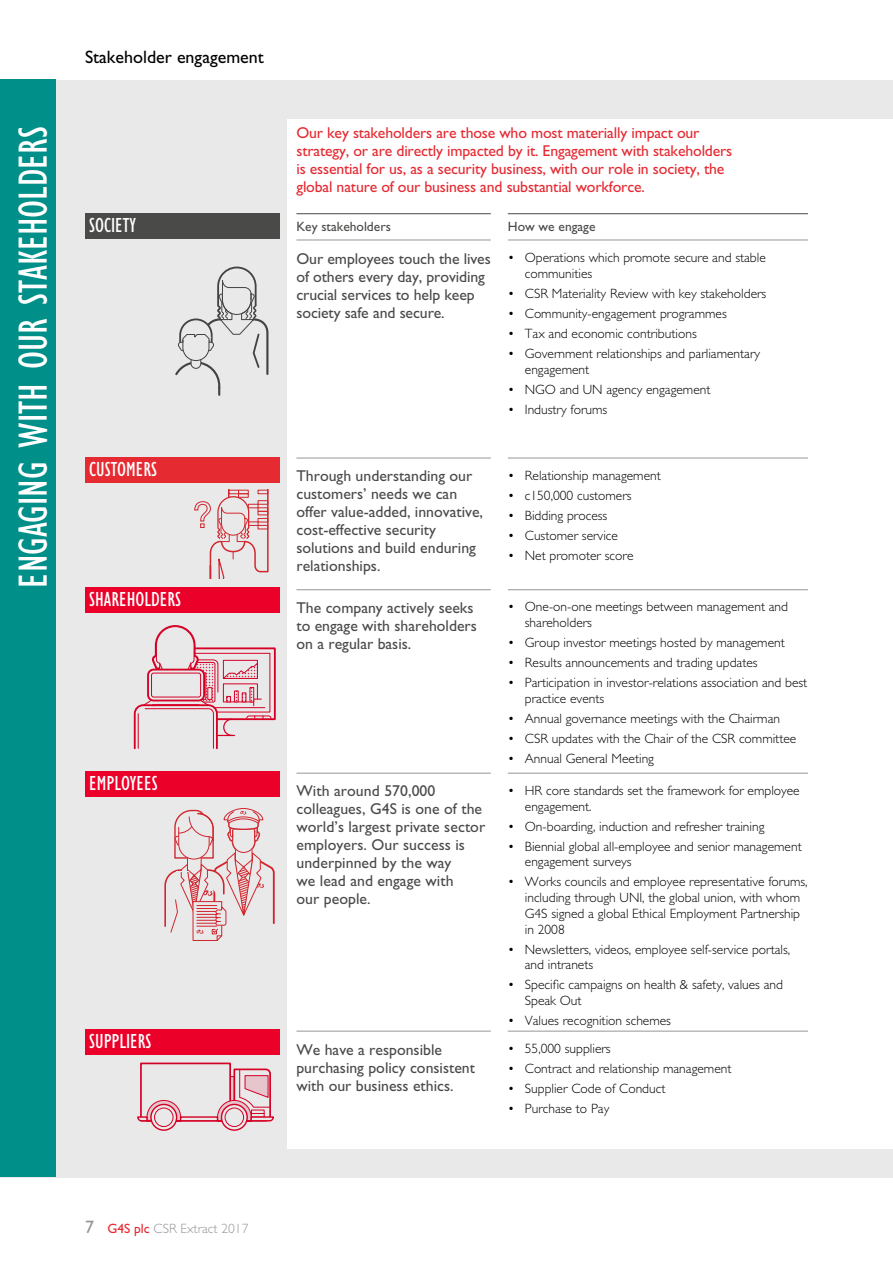
<style>
.page{position:relative;width:893px;height:1263px;background:#fff}
.page>*{position:absolute;margin:0;border:0;box-sizing:border-box;transform-origin:0 0}
.t1{font:condensed 42px "Gill Sans Std";color:#fff}
.t2{font:condensed 21px "Gill Sans Std";color:#fff}
.t3{font:18px "Gill Sans Std";color:#000}
.t4{font:15.75px/18px "Gill Sans Std";color:#4a4a49}
.t5{font:15.75px/18px "Gill Sans Std";letter-spacing:-.01em;color:#e62a32}
.t6{font:300 13.5px/15.8px "Gill Sans Std";color:#000}
.t7{font:13.5px "Gill Sans Std";color:#4a4a49}
.t8{font:300 13.5px "Gill Sans Std";color:#94969a}
.s1{font-weight:400;font-size:18px}
.s2{font-weight:400;color:#e62a32}
</style>
<div class="page">
<div style="left:0;top:81px;width:893px;height:1097px;background:#e9e9ea"></div>
<div style="left:288px;top:119px;width:605px;height:1029px;background:#fff"></div>
<div style="left:85px;top:213px;width:194px;height:26px;background:#4a4a49"></div>
<div style="left:85px;top:458px;width:194px;height:25px;background:#e62a32"></div>
<svg style="left:194px;top:489px;width:75px;height:89px"></svg>
<svg style="left:175px;top:266px;width:94px;height:129px"></svg>
<div style="left:85px;top:587px;width:194px;height:26px;background:#eb0029"></div>
<hr style="left:296px;top:589px;width:195px;height:1px;background:#94969a">
<hr style="left:508px;top:589px;width:300px;height:1px;background:#94969a">
<svg style="left:133px;top:625px;width:143px;height:125px"></svg>
<hr style="left:296px;top:458px;width:195px;height:1px;background:#94969a">
<hr style="left:508px;top:458px;width:300px;height:1px;background:#94969a">
<hr style="left:508px;top:213px;width:300px;height:1px;background:#4a4a49">
<hr style="left:296px;top:213px;width:195px;height:1px;background:#4a4a49">
<hr style="left:296px;top:240px;width:195px;height:1px;background:#94969a">
<hr style="left:508px;top:240px;width:300px;height:1px;background:#94969a">
<div style="left:85px;top:771px;width:194px;height:26px;background:#eb0029"></div>
<hr style="left:296px;top:773px;width:195px;height:1px;background:#94969a">
<hr style="left:508px;top:773px;width:300px;height:1px;background:#94969a">
<div style="left:162px;top:795px;width:118px;height:148px;background:linear-gradient(to right,#e9e9ea,#e9e9ea)"></div>
<svg style="left:164px;top:808px;width:112px;height:134px"></svg>
<div style="left:85px;top:1029px;width:194px;height:26px;background:#eb0029"></div>
<hr style="left:296px;top:1031px;width:195px;height:1px;background:#94969a">
<hr style="left:508px;top:1031px;width:300px;height:1px;background:#94969a">
<div style="left:140px;top:1062px;width:91px;height:59px;border:2px solid #eb0029"></div>
<div style="left:150px;top:1104px;width:27px;height:27px;border:1px solid #eb0029;border-radius:50%"></div>
<div style="left:221px;top:1104px;width:27px;height:27px;border:1px solid #eb0029;border-radius:50%"></div>
<svg style="left:137px;top:1068px;width:137px;height:59px"></svg>
<div style="left:0;top:80px;width:55px;height:1097px;background:#008f89"></div>
<h1 class="t1" style="left:10px;top:588px;width:463px;rotate:-90deg">ENGAGING WITH OUR STAKEHOLDERS</h1>
<h3 class="t3" style="left:85px;top:47px;width:180px">Stakeholder engagement</h3>
<h2 class="t2" style="left:89px;top:214px;width:48px">SOCIETY</h2>
<h2 class="t2" style="left:89px;top:458px;width:69px">CUSTOMERS</h2>
<h2 class="t2" style="left:89px;top:588px;width:93px">SHAREHOLDERS</h2>
<h2 class="t2" style="left:89px;top:772px;width:70px">EMPLOYEES</h2>
<h2 class="t2" style="left:89px;top:1030px;width:64px">SUPPLIERS</h2>
<p class="t5" style="left:296px;top:124px;width:437px">Our key stakeholders are those who most materially impact our strategy, or are directly impacted by it. Engagement with stakeholders is essential for us, as a security business, with our role in society, the global nature of our business and substantial workforce.</p>
<p class="t7" style="left:296px;top:219px;width:96px">Key stakeholders</p>
<p class="t4" style="left:296px;top:250px;width:196px">Our employees touch the lives of others every day, providing crucial services to help keep society safe and secure.</p>
<p class="t6" style="left:525px;top:250px;width:242px;text-indent:-17px">• Operations which promote secure and stable communities</p>
<p class="t7" style="left:508px;top:219px;width:89px">How we engage</p>
<p class="t6" style="left:508px;top:286px;width:260px">• CSR Materiality Review with key stakeholders</p>
<p class="t6" style="left:508px;top:306px;width:220px">• Community-engagement programmes</p>
<p class="t6" style="left:508px;top:326px;width:190px">• Tax and economic contributions</p>
<p class="t6" style="left:525px;top:346px;width:237px;text-indent:-17px">• Government relationships and parliamentary engagement</p>
<p class="t6" style="left:508px;top:382px;width:204px">• NGO and UN agency engagement</p>
<p class="t6" style="left:508px;top:402px;width:101px">• Industry forums</p>
<p class="t4" style="left:296px;top:467px;width:188px">Through understanding our customers’ needs we can offer value-added, innovative, cost-effective security solutions and build enduring relationships.</p>
<p class="t6" style="left:508px;top:467px;width:154px">• Relationship management</p>
<p class="t6" style="left:508px;top:487px;width:125px">• c150,000 customers</p>
<p class="t6" style="left:508px;top:507px;width:101px">• Bidding process</p>
<p class="t6" style="left:508px;top:527px;width:112px">• Customer service</p>
<p class="t6" style="left:508px;top:547px;width:127px">• Net promoter score</p>
<p class="t4" style="left:296px;top:599px;width:182px">The company actively seeks to engage with shareholders on a regular basis.</p>
<p class="t6" style="left:525px;top:599px;width:265px;text-indent:-17px">• One-on-one meetings between management and shareholders</p>
<p class="t6" style="left:508px;top:635px;width:278px">• Group investor meetings hosted by management</p>
<p class="t6" style="left:508px;top:655px;width:251px">• Results announcements and trading updates</p>
<p class="t6" style="left:525px;top:675px;width:284px;text-indent:-17px">• Participation in investor-relations association and best practice events</p>
<p class="t6" style="left:508px;top:711px;width:274px">• Annual governance meetings with the Chairman</p>
<p class="t6" style="left:508px;top:731px;width:290px">• CSR updates with the Chair of the CSR committee</p>
<p class="t6" style="left:508px;top:751px;width:148px">• Annual General Meeting</p>
<p class="t4" style="left:296px;top:782px;width:190px">With around 570,000 colleagues, G4S is one of the world’s largest private sector employers. Our success is underpinned by the way<br>we lead and engage with<br>our people.</p>
<p class="t6" style="left:525px;top:782px;width:276px;text-indent:-17px">• HR core standards set the framework for employee engagement.</p>
<p class="t6" style="left:508px;top:818px;width:258px">• On-boarding, induction and refresher training</p>
<p class="t6" style="left:525px;top:838px;width:278px;text-indent:-17px">• Biennial global all-employee and senior management engagement surveys</p>
<p class="t6" style="left:525px;top:874px;width:284px;text-indent:-17px">• Works councils and employee representative forums, including through UNI, the global union, with whom G4S signed a global Ethical Employment Partnership in 2008</p>
<p class="t6" style="left:525px;top:941px;width:267px;text-indent:-17px">• Newsletters, videos, employee self-service portals, and intranets</p>
<p class="t6" style="left:525px;top:977px;width:260px;text-indent:-17px">• Specific campaigns on health &amp; safety, values and<br>Speak Out</p>
<p class="t6" style="left:508px;top:1013px;width:165px">• Values recognition schemes</p>
<p class="t4" style="left:296px;top:1040px;width:180px">We have a responsible purchasing policy consistent with our business ethics.</p>
<p class="t6" style="left:508px;top:1041px;width:104px">• 55,000 suppliers</p>
<p class="t6" style="left:508px;top:1061px;width:225px">• Contract and relationship management</p>
<p class="t6" style="left:508px;top:1081px;width:159px">• Supplier Code of Conduct</p>
<p class="t6" style="left:508px;top:1101px;width:103px">• Purchase to Pay</p>
<p class="t8" style="left:85px;top:1220px;width:165px"><span class="s1">7</span> <span class="s2">G4S plc</span> CSR Extract 2017</p>
</div>
